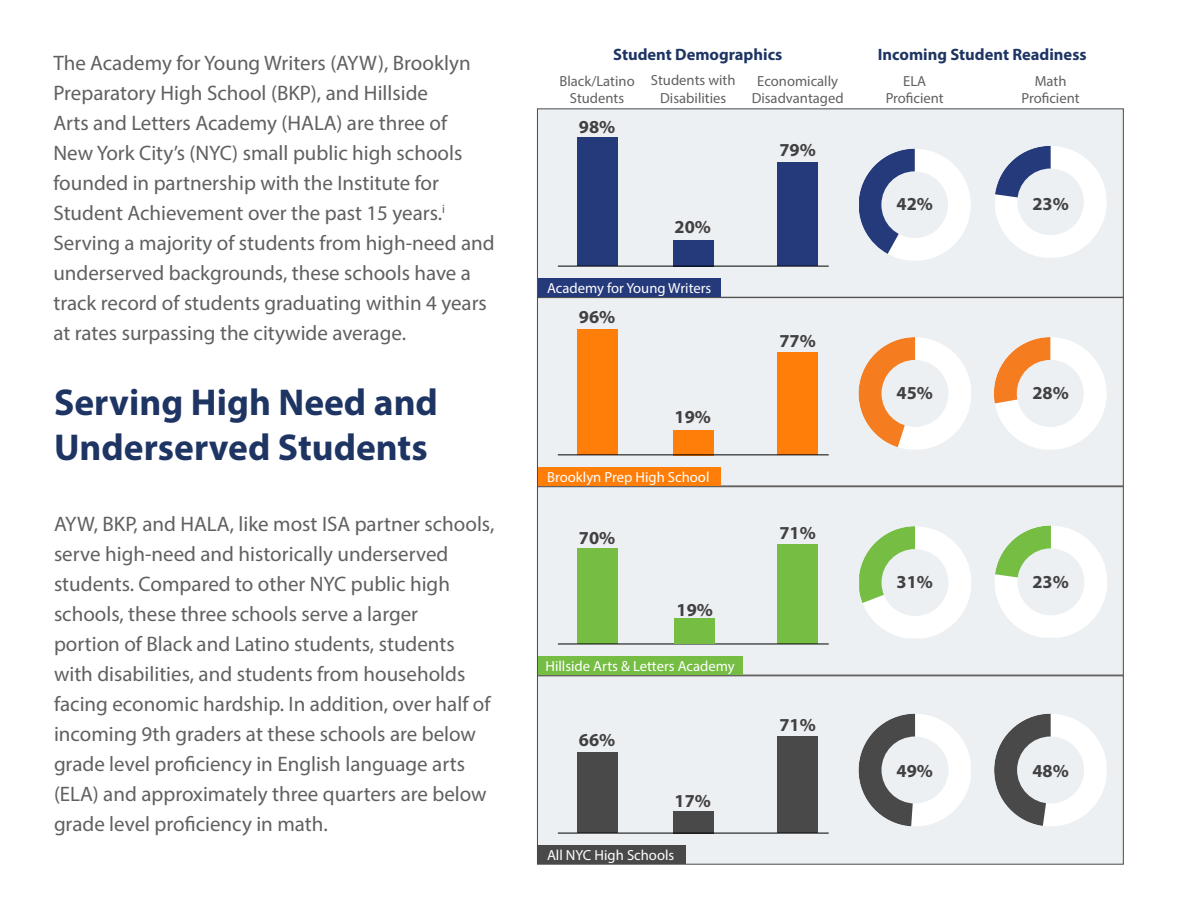
<style>
.page{position:relative;width:1188px;height:918px;background:#fff}
.page>*{position:absolute;margin:0;border:0;box-sizing:border-box;transform-origin:0 0}
.t1{font:700 37.5px/45px "Myriad Pro";color:#1e3564}
.t2{font:21px/30px "Myriad Pro";color:#5f6060}
.t3{font:700 18.3px "Myriad Pro";color:#414042}
.t4{font:700 16.5px "Myriad Pro";color:#1e3564}
.t5{font:14.7px/17.5px "Myriad Pro";color:#5f6160;text-align:center}
.t6{font:14.7px "Myriad Pro";color:#fff}
</style>
<div class="page">
<div style="left:537px;top:108px;width:587px;height:190px;background:#edf0f2;border:1px solid #494949"></div>
<div style="left:537px;top:297px;width:587px;height:189px;background:#edf0f2;border:1px solid #494949"></div>
<div style="left:537px;top:486px;width:587px;height:189px;background:#edf0f2;border:1px solid #494949"></div>
<div style="left:537px;top:675px;width:587px;height:190px;background:#edf0f2;border:1px solid #494949"></div>
<div style="left:577px;top:138px;width:40px;height:128px;background:#253a7b"></div>
<div style="left:577px;top:329px;width:40px;height:126px;background:#ff7e0a"></div>
<div style="left:577px;top:548px;width:40px;height:96px;background:#75bd43"></div>
<div style="left:577px;top:752px;width:40px;height:81px;background:#494949"></div>
<div style="left:673px;top:240px;width:41px;height:26px;background:#253a7b"></div>
<div style="left:673px;top:430px;width:41px;height:25px;background:#ff7e0a"></div>
<div style="left:673px;top:811px;width:41px;height:22px;background:#494949"></div>
<div style="left:777px;top:163px;width:41px;height:103px;background:#253a7b"></div>
<div style="left:777px;top:353px;width:41px;height:102px;background:#ff7e0a"></div>
<div style="left:777px;top:544px;width:41px;height:100px;background:#75bd43"></div>
<div style="left:777px;top:737px;width:41px;height:96px;background:#494949"></div>
<svg style="left:859px;top:149px;width:112px;height:111px"></svg>
<div style="left:538px;top:278px;width:183px;height:19px;background:#253a7b"></div>
<div style="left:538px;top:467px;width:183px;height:19px;background:#ff7e0a"></div>
<div style="left:538px;top:656px;width:204px;height:19px;background:#75bd43"></div>
<div style="left:538px;top:845px;width:148px;height:19px;background:#494949"></div>
<svg style="left:995px;top:146px;width:112px;height:112px"></svg>
<hr style="left:558px;top:266px;width:271px;height:1px;background:#000">
<hr style="left:558px;top:455px;width:271px;height:1px;background:#000">
<hr style="left:558px;top:644px;width:271px;height:1px;background:#000">
<hr style="left:558px;top:833px;width:271px;height:1px;background:#000">
<svg style="left:859px;top:337px;width:112px;height:112px"></svg>
<svg style="left:994px;top:337px;width:113px;height:112px"></svg>
<div style="left:675px;top:619px;width:40px;height:25px;background:#75bd43"></div>
<svg style="left:859px;top:526px;width:112px;height:112px"></svg>
<svg style="left:995px;top:526px;width:112px;height:112px"></svg>
<svg style="left:859px;top:714px;width:112px;height:112px"></svg>
<svg style="left:994px;top:714px;width:112px;height:112px"></svg>
<p class="t2" style="left:53px;top:47px;width:443px">The Academy for Young Writers (AYW), Brooklyn Preparatory High School (BKP), and Hillside<br>Arts and Letters Academy (HALA) are three of<br>New York City’s (NYC) small public high schools founded in partnership with the Institute for Student Achievement over the past 15 years.<sup>i </sup>Serving a majority of students from high-need and underserved backgrounds, these schools have a track record of students graduating within 4 years at rates surpassing the citywide average.</p>
<h1 class="t1" style="left:54px;top:379px;width:385px">Serving High Need and<br>Underserved Students</h1>
<p class="t2" style="left:54px;top:508px;width:442px">AYW, BKP, and HALA, like most ISA partner schools, serve high-need and historically underserved students. Compared to other NYC public high schools, these three schools serve a larger<br>portion of Black and Latino students, students with disabilities, and students from households facing economic hardship. In addition, over half of incoming 9th graders at these schools are below grade level proficiency in English language arts (ELA) and approximately three quarters are below grade level proficiency in math.</p>
<p class="t4" style="left:613px;top:44px;width:171px">Student Demographics</p>
<p class="t4" style="left:878px;top:44px;width:210px">Incoming Student Readiness</p>
<p class="t5" style="left:560px;top:72px;width:77px">Black/Latino<br>Students</p>
<p class="t5" style="left:651px;top:71px;width:86px">Students with<br>Disabilities</p>
<p class="t5" style="left:752px;top:72px;width:94px">Economically<br>Disadvantaged</p>
<p class="t5" style="left:886px;top:72px;width:60px">ELA<br>Proficient</p>
<p class="t5" style="left:1022px;top:72px;width:60px">Math<br>Proficient</p>
<p class="t3" style="left:579px;top:115px;width:38px">98%</p>
<p class="t3" style="left:675px;top:215px;width:38px">20%</p>
<p class="t6" style="left:547px;top:279px;width:166px">Academy for Young Writers</p>
<p class="t3" style="left:579px;top:305px;width:38px">96%</p>
<p class="t3" style="left:675px;top:405px;width:38px">19%</p>
<p class="t6" style="left:547px;top:468px;width:164px">Brooklyn Prep High School</p>
<p class="t3" style="left:579px;top:526px;width:38px">70%</p>
<p class="t3" style="left:677px;top:598px;width:38px">19%</p>
<p class="t6" style="left:545px;top:657px;width:191px">Hillside Arts &amp; Letters Academy</p>
<p class="t3" style="left:579px;top:728px;width:38px">66%</p>
<p class="t3" style="left:675px;top:789px;width:38px">17%</p>
<p class="t6" style="left:547px;top:846px;width:129px">All NYC High Schools</p>
<p class="t3" style="left:779px;top:138px;width:38px">79%</p>
<p class="t3" style="left:779px;top:328px;width:38px">77%</p>
<p class="t3" style="left:779px;top:521px;width:38px">71%</p>
<p class="t3" style="left:779px;top:713px;width:38px">71%</p>
<p class="t3" style="left:897px;top:192px;width:38px">42%</p>
<p class="t3" style="left:897px;top:381px;width:38px">45%</p>
<p class="t3" style="left:897px;top:570px;width:38px">31%</p>
<p class="t3" style="left:897px;top:759px;width:38px">49%</p>
<p class="t3" style="left:1032px;top:192px;width:38px">23%</p>
<p class="t3" style="left:1032px;top:381px;width:38px">28%</p>
<p class="t3" style="left:1032px;top:570px;width:38px">23%</p>
<p class="t3" style="left:1032px;top:759px;width:38px">48%</p>
</div>
